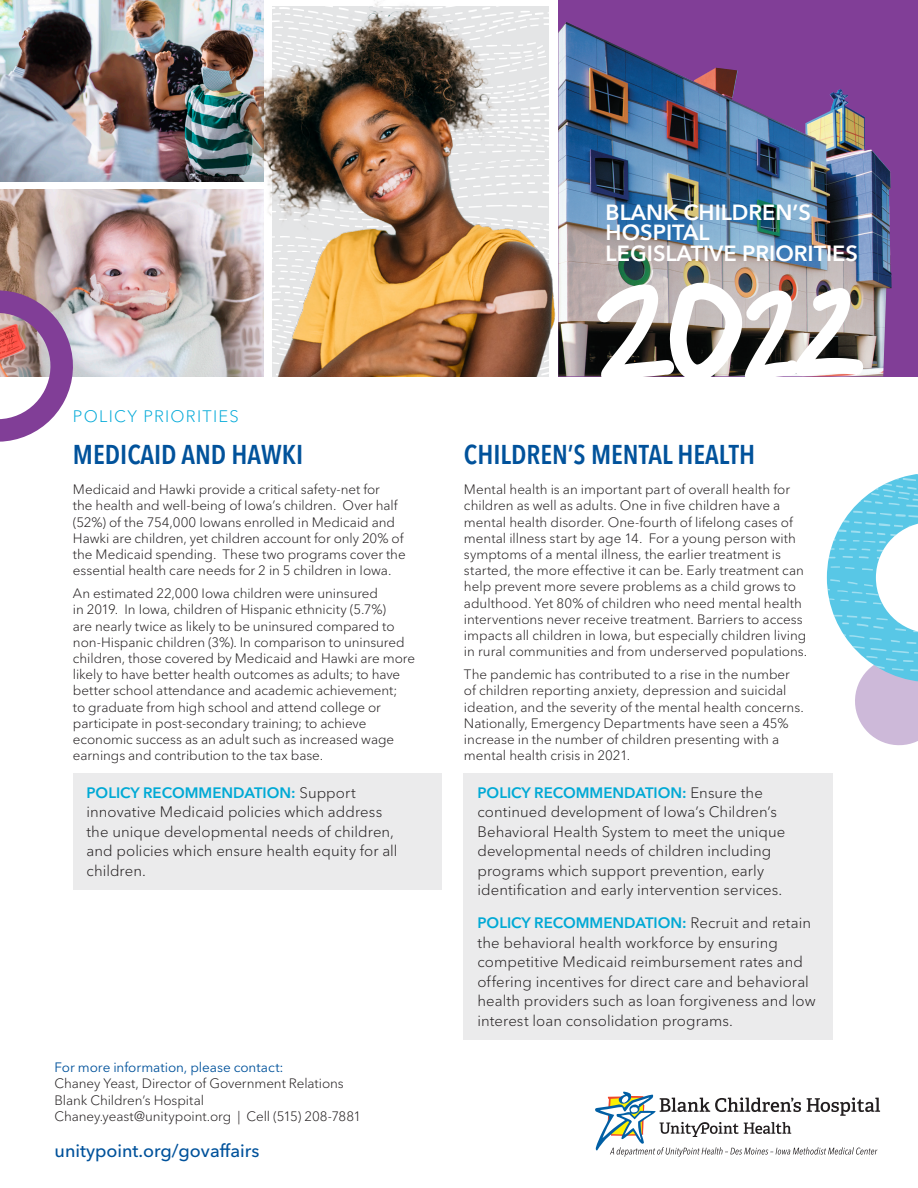
<style>
.page{position:relative;width:918px;height:1188px;background:#fff}
.page>*{position:absolute;margin:0;border:0;box-sizing:border-box;transform-origin:0 0}
.t1{font:600 condensed 27px "Avenir Next LT Pro";color:#01529b}
.t2{font:600 21.75px/20.5px "Avenir Next LT Pro";color:#fff}
.t3{font:500 18px "Avenir Next LT Pro";color:#01529b}
.t4{font:300 16.5px "Avenir Next LT Pro";letter-spacing:.075em;color:#00a9d8}
.t5{font:300 15px/19.5px "Avenir Next LT Pro";letter-spacing:.005em;color:#231f20}
.t6{font:300 13.5px/16.2px "Avenir Next LT Pro";letter-spacing:-.005em;color:#231f20}
.t7{font:13.5px "Avenir Next LT Pro";letter-spacing:-.005em;color:#01529b}
.s1{font-weight:600;color:#00a9d5}
</style>
<div class="page">
<div style="left:558px;top:0;width:360px;height:376px;background:#813e97"></div>
<img style="left:676px;top:67px;width:216px;height:309px">
<svg style="left:595px;top:1092px;width:285px;height:65px"></svg>
<img style="left:0;top:0;width:110px;height:181px">
<div style="left:73px;top:773px;width:369px;height:116px;background:#ebebec"></div>
<div style="left:464px;top:773px;width:369px;height:266px;background:#ebebec"></div>
<img style="left:0;top:189px;width:110px;height:187px">
<img style="left:0;top:275px;width:88px;height:165px">
<svg style="left:827px;top:474px;width:91px;height:272px"></svg>
<svg style="left:597px;top:283px;width:266px;height:94px;background:#bcb6b4"></svg>
<img style="left:110px;top:0;width:566px;height:376px">
<h2 class="t2" style="left:606px;top:202px;width:254px">BLANK CHILDREN’S<br>HOSPITAL<br>LEGISLATIVE PRIORITIES</h2>
<p class="t4" style="left:73px;top:406px;width:167px">POLICY PRIORITIES</p>
<h1 class="t1" style="left:73px;top:439px;width:232px">MEDICAID AND HAWKI</h1>
<p class="t6" style="left:73px;top:481px;width:334px">Medicaid and Hawki provide a critical safety-net for<br>the health and well-being of Iowa’s children. Over half (52%) of the 754,000 Iowans enrolled in Medicaid and Hawki are children, yet children account for only 20% of the Medicaid spending. These two programs cover the essential health care needs for 2 in 5 children in Iowa.</p>
<p class="t6" style="left:73px;top:585px;width:344px">An estimated 22,000 Iowa children were uninsured<br>in 2019. In Iowa, children of Hispanic ethnicity (5.7%)<br>are nearly twice as likely to be uninsured compared to non-Hispanic children (3%). In comparison to uninsured children, those covered by Medicaid and Hawki are more likely to have better health outcomes as adults; to have better school attendance and academic achievement;<br>to graduate from high school and attend college or participate in post-secondary training; to achieve economic success as an adult such as increased wage earnings and contribution to the tax base.</p>
<p class="t5" style="left:86px;top:783px;width:313px"><span class="s1">POLICY RECOMMENDATION:</span> Support innovative Medicaid policies which address the unique developmental needs of children, and policies which ensure health equity for all children.</p>
<p class="t7" style="left:54px;top:1060px;width:231px">For more information, please contact:</p>
<p class="t6" style="left:54px;top:1076px;width:308px">Chaney Yeast, Director of Government Relations<br>Blank Children’s Hospital<br>Chaney.yeast@unitypoint.org | Cell (515) 208-7881</p>
<h3 class="t3" style="left:55px;top:1140px;width:206px">unitypoint.org/govaffairs</h3>
<h1 class="t1" style="left:464px;top:439px;width:293px">CHILDREN’S MENTAL HEALTH</h1>
<p class="t6" style="left:464px;top:481px;width:345px">Mental health is an important part of overall health for children as well as adults. One in five children have a mental health disorder. One-fourth of lifelong cases of mental illness start by age 14. For a young person with symptoms of a mental illness, the earlier treatment is started, the more effective it can be. Early treatment can help prevent more severe problems as a child grows to adulthood. Yet 80% of children who need mental health interventions never receive treatment. Barriers to access impacts all children in Iowa, but especially children living in rural communities and from underserved populations.</p>
<p class="t6" style="left:464px;top:666px;width:341px">The pandemic has contributed to a rise in the number of children reporting anxiety, depression and suicidal ideation, and the severity of the mental health concerns.<br>Nationally, Emergency Departments have seen a 45% increase in the number of children presenting with a mental health crisis in 2021.</p>
<p class="t5" style="left:477px;top:783px;width:309px"><span class="s1">POLICY RECOMMENDATION:</span> Ensure the continued development of Iowa’s Children’s Behavioral Health System to meet the unique developmental needs of children including programs which support prevention, early identification and early intervention services.</p>
<p class="t5" style="left:477px;top:913px;width:340px"><span class="s1">POLICY RECOMMENDATION:</span> Recruit and retain the behavioral health workforce by ensuring competitive Medicaid reimbursement rates and offering incentives for direct care and behavioral health providers such as loan forgiveness and low interest loan consolidation programs.</p>
</div>
